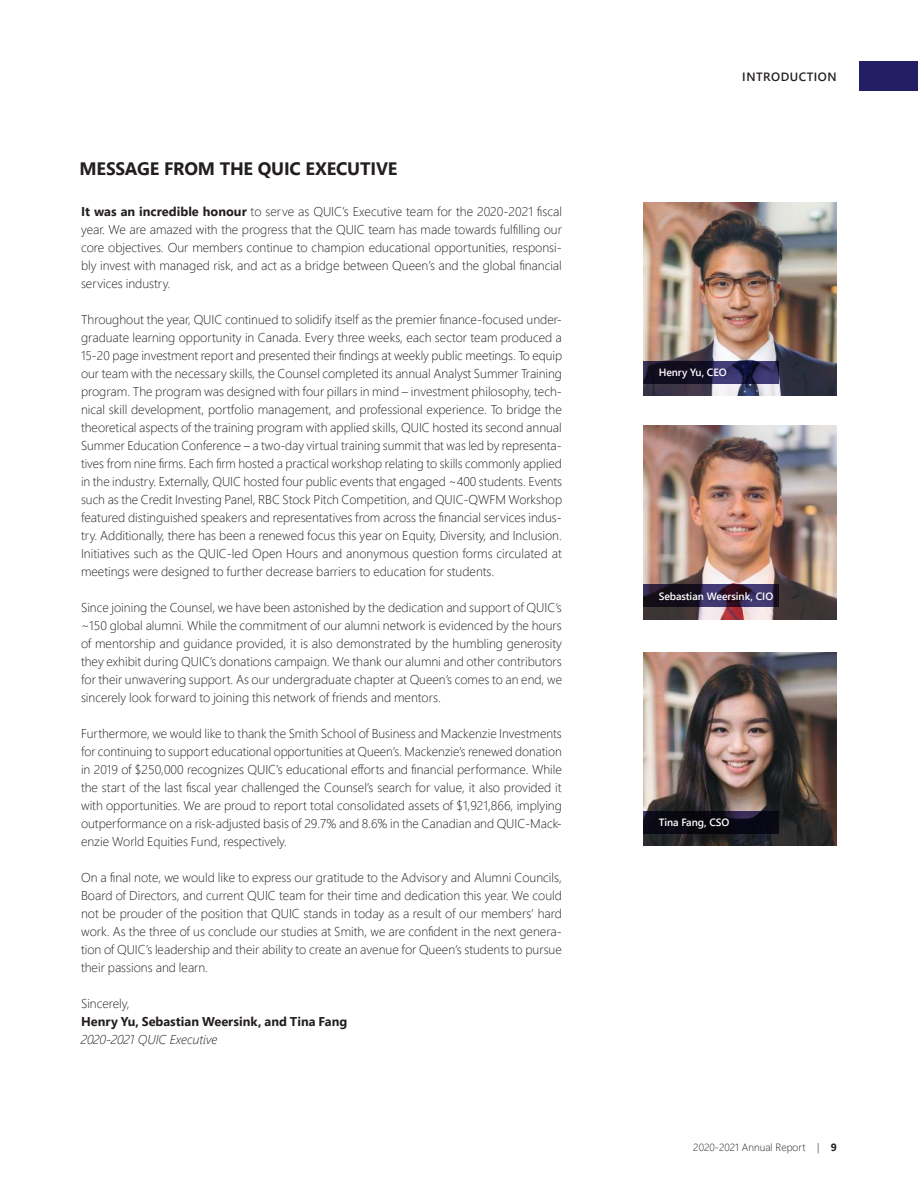
<style>
.page{position:relative;width:918px;height:1188px;background:#fff}
.page>*{position:absolute;margin:0;border:0;box-sizing:border-box;transform-origin:0 0}
.t1{font:700 18px "Segoe UI";letter-spacing:-.01em;color:#241f1f}
.t2{font:300 12.75px/18px "Segoe UI";color:#241f1f;text-align:justify}
.t3{font:700 12.75px "Segoe UI";color:#241f1f}
.t4{font:italic 300 12.75px "Segoe UI";color:#241f1f}
.t5{font:600 12px "Segoe UI";letter-spacing:.045em;color:#241f1f}
.t6{font:600 10.5px "Segoe UI";letter-spacing:-.005em;color:#fff}
.t7{font:300 10.5px "Segoe UI";color:#241f1f}
.s1{font-weight:700}
</style>
<div class="page">
<div style="left:860px;top:62px;width:58px;height:29px;background:#221f64"></div>
<img style="left:644px;top:203px;width:193px;height:193px">
<svg style="left:644px;top:361px;width:135px;height:23px;background:#211d40"></svg>
<img style="left:644px;top:426px;width:193px;height:193px">
<svg style="left:644px;top:584px;width:135px;height:23px;background:#291e3c"></svg>
<img style="left:644px;top:653px;width:193px;height:193px">
<svg style="left:644px;top:811px;width:135px;height:23px;background:#0b0a16"></svg>
<h1 class="t1" style="left:80px;top:156px;width:319px">MESSAGE FROM THE QUIC EXECUTIVE</h1>
<p class="t2" style="left:81px;top:202px;width:482px"><span class="s1">It was an incredible honour</span> to serve as QUIC’s Executive team for the 2020-2021 fiscal year. We are amazed with the progress that the QUIC team has made towards fulfilling our core objectives. Our members continue to champion educational opportunities, responsi&shy;bly invest with managed risk, and act as a bridge between Queen’s and the global financial services industry.</p>
<p class="t2" style="left:81px;top:310px;width:483px">Throughout the year, QUIC continued to solidify itself as the premier finance-focused under&shy;graduate learning opportunity in Canada. Every three weeks, each sector team produced a 15-20 page investment report and presented their findings at weekly public meetings. To equip our team with the necessary skills, the Counsel completed its annual Analyst Summer Training program. The program was designed with four pillars in mind – investment philosophy, tech&shy;nical skill development, portfolio management, and professional experience. To bridge the theoretical aspects of the training program with applied skills, QUIC hosted its second annual Summer Education Conference – a two-day virtual training summit that was led by representa&shy;tives from nine firms. Each firm hosted a practical workshop relating to skills commonly applied in the industry. Externally, QUIC hosted four public events that engaged ~400 students. Events such as the Credit Investing Panel, RBC Stock Pitch Competition, and QUIC-QWFM Workshop featured distinguished speakers and representatives from across the financial services indus&shy;try. Additionally, there has been a renewed focus this year on Equity, Diversity, and Inclusion.<br>Initiatives such as the QUIC-led Open Hours and anonymous question forms circulated at meetings were designed to further decrease barriers to education for students.</p>
<p class="t2" style="left:81px;top:598px;width:483px">Since joining the Counsel, we have been astonished by the dedication and support of QUIC’s ~150 global alumni. While the commitment of our alumni network is evidenced by the hours of mentorship and guidance provided, it is also demonstrated by the humbling generosity they exhibit during QUIC’s donations campaign. We thank our alumni and other contributors for their unwavering support. As our undergraduate chapter at Queen’s comes to an end, we sincerely look forward to joining this network of friends and mentors.</p>
<p class="t2" style="left:81px;top:724px;width:482px">Furthermore, we would like to thank the Smith School of Business and Mackenzie Investments for continuing to support educational opportunities at Queen’s. Mackenzie’s renewed donation in 2019 of $250,000 recognizes QUIC’s educational efforts and financial performance. While the start of the last fiscal year challenged the Counsel’s search for value, it also provided it with opportunities. We are proud to report total consolidated assets of $1,921,866, implying outperformance on a risk-adjusted basis of 29.7% and 8.6% in the Canadian and QUIC-Mack&shy;enzie World Equities Fund, respectively.</p>
<p class="t2" style="left:81px;top:868px;width:482px">On a final note, we would like to express our gratitude to the Advisory and Alumni Councils, Board of Directors, and current QUIC team for their time and dedication this year. We could not be prouder of the position that QUIC stands in today as a result of our members’ hard work. As the three of us conclude our studies at Smith, we are confident in the next genera&shy;tion of QUIC’s leadership and their ability to create an avenue for Queen’s students to pursue their passions and learn.</p>
<p class="t2" style="left:81px;top:994px;width:50px">Sincerely,</p>
<p class="t3" style="left:81px;top:1012px;width:268px">Henry Yu, Sebastian Weersink, and Tina Fang</p>
<p class="t4" style="left:81px;top:1031px;width:138px">2020-2021 QUIC Executive</p>
<p class="t5" style="left:742px;top:67px;width:96px">INTRODUCTION</p>
<p class="t6" style="left:659px;top:364px;width:70px">Henry Yu, CEO</p>
<p class="t6" style="left:659px;top:587px;width:116px">Sebastian Weersink, CIO</p>
<p class="t6" style="left:659px;top:814px;width:72px">Tina Fang, CSO</p>
<p class="t7" style="left:693px;top:1138px;width:145px">2020-2021 Annual Report | <span class="s1">9</span></p>
</div>
